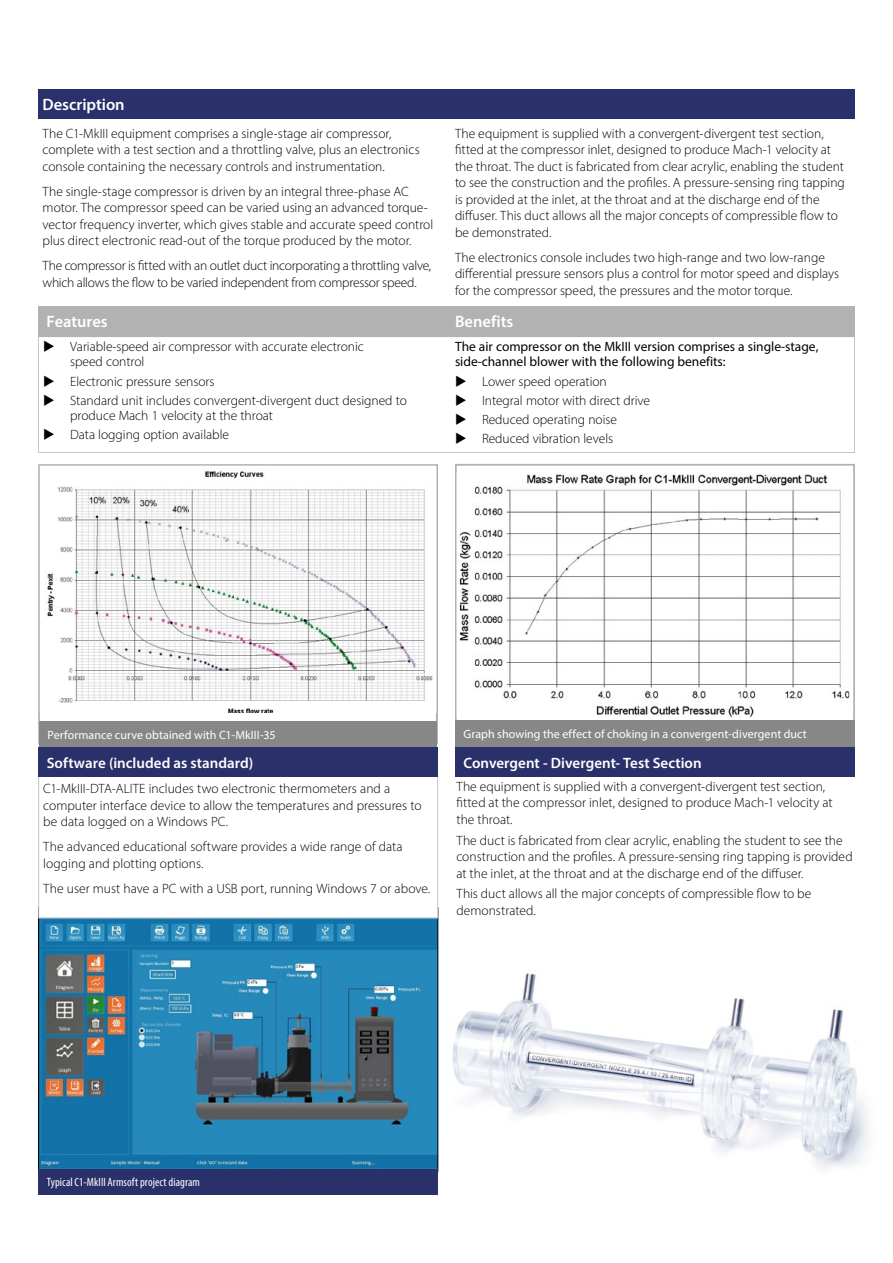
<style>
.page{position:relative;width:893px;height:1263px;background:#fff}
.page>*{position:absolute;margin:0;border:0;box-sizing:border-box;transform-origin:0 0}
.HeadingSOLID{font:600 16.5px "Myriad Pro";color:#fff}
.S_Series_Headings{font:600 16.5px "Myriad Pro";color:#fff}
.HeadingSOLID-2{font:600 15px "Myriad Pro";letter-spacing:.005em;color:#fff}
.Body_copy{font:300 13.5px/16.5px "Myriad Pro";color:#000}
.BOX_text_BULLETED_LI{font:300 13.5px/16.5px "Myriad Pro";color:#000}
.Body_copy-2{font:300 13.5px/16.5px "Myriad Pro";letter-spacing:-.02em;color:#000}
.BOX_text{font:13.5px/15px "Myriad Pro";letter-spacing:-.005em;color:#000}
.HeadingSOLID-3{font:12px "Myriad Pro";letter-spacing:.005em;color:#fff}
.HeadingSOLID-4{font:condensed 12px "Myriad Pro";letter-spacing:.01em;color:#fff}
</style>
<div class="page">
<img style="left:438px;top:935px;width:431px;height:237px">
<div style="left:38px;top:89px;width:817px;height:30px;background:#29306a"></div>
<svg style="left:38px;top:918px;width:400px;height:251px;background:#2f7598"></svg>
<div style="left:38px;top:1169px;width:400px;height:26px;background:#29306a"></div>
<img style="left:459px;top:474px;width:391px;height:244px">
<div style="left:455px;top:464px;width:400px;height:283px;border:2px solid #b3b2b2"></div>
<div style="left:455px;top:720px;width:399px;height:26px;background:#878787"></div>
<img style="left:47px;top:471px;width:386px;height:241px">
<div style="left:38px;top:464px;width:400px;height:280px;border:2px solid #b3b2b2"></div>
<div style="left:39px;top:721px;width:398px;height:26px;background:#878787"></div>
<div style="left:38px;top:336px;width:817px;height:117px;border:1px solid #c6c6c6"></div>
<div style="left:38px;top:306px;width:817px;height:30px;background:#b3b2b2"></div>
<div style="left:455px;top:747px;width:400px;height:30px;background:#29306a"></div>
<div style="left:38px;top:776px;width:400px;height:142px;border:1px solid #c6c6c6"></div>
<div style="left:38px;top:747px;width:400px;height:30px;background:#29306a"></div>
<p class="S_Series_Headings" style="left:43px;top:94px;width:84px">Description</p>
<p class="Body_copy" style="left:43px;top:125px;width:379px">The C1-MkIII equipment comprises a single-stage air compressor, complete with a test section and a throttling valve, plus an electronics console containing the necessary controls and instrumentation.</p>
<p class="Body_copy" style="left:43px;top:183px;width:392px">The single-stage compressor is driven by an integral three-phase AC motor. The compressor speed can be varied using an advanced torque&shy;vector frequency inverter, which gives stable and accurate speed control plus direct electronic read-out of the torque produced by the motor.</p>
<p class="Body_copy-2" style="left:43px;top:257px;width:390px">The compressor is fitted with an outlet duct incorporating a throttling valve, which allows the flow to be varied independent from compressor speed.</p>
<p class="Body_copy" style="left:455px;top:125px;width:391px">The equipment is supplied with a convergent-divergent test section, fitted at the compressor inlet, designed to produce Mach-1 velocity at the throat. The duct is fabricated from clear acrylic, enabling the student to see the construction and the profiles. A pressure-sensing ring tapping is provided at the inlet, at the throat and at the discharge end of the diffuser. This duct allows all the major concepts of compressible flow to be demonstrated.</p>
<p class="Body_copy" style="left:455px;top:249px;width:386px">The electronics console includes two high-range and two low-range differential pressure sensors plus a control for motor speed and displays for the compressor speed, the pressures and the motor torque.</p>
<p class="HeadingSOLID" style="left:47px;top:311px;width:63px">Features</p>
<p class="HeadingSOLID" style="left:455px;top:311px;width:60px">Benefits</p>
<p class="Body_copy" style="left:70px;top:339px;width:295px;line-height:15px;text-indent:-27px">◆ Variable-speed air compressor with accurate electronic speed control</p>
<p class="Body_copy" style="left:43px;top:373px;width:173px">◆ Electronic pressure sensors</p>
<p class="Body_copy" style="left:70px;top:393px;width:338px;line-height:15px;text-indent:-27px">◆ Standard unit includes convergent-divergent duct designed to produce Mach 1 velocity at the throat</p>
<p class="Body_copy" style="left:43px;top:426px;width:188px">◆ Data logging option available</p>
<p class="BOX_text" style="left:455px;top:339px;width:365px">The air compressor on the MkIII version comprises a single-stage, side-channel blower with the following benefits:</p>
<p class="Body_copy" style="left:455px;top:373px;width:153px">◆ Lower speed operation</p>
<p class="Body_copy" style="left:455px;top:392px;width:197px">◆ Integral motor with direct drive</p>
<p class="Body_copy" style="left:455px;top:411px;width:164px">◆ Reduced operating noise</p>
<p class="Body_copy" style="left:455px;top:430px;width:160px">◆ Reduced vibration levels</p>
<p class="HeadingSOLID-3" style="left:48px;top:727px;width:230px">Performance curve obtained with C1-MkIII-35</p>
<p class="HeadingSOLID-3" style="left:463px;top:726px;width:345px">Graph showing the effect of choking in a convergent-divergent duct</p>
<p class="HeadingSOLID-2" style="left:47px;top:753px;width:208px">Software (included as standard)</p>
<p class="BOX_text_BULLETED_LI" style="left:43px;top:780px;width:380px">C1-MkIII-DTA-ALITE includes two electronic thermometers and a computer interface device to allow the temperatures and pressures to be data logged on a Windows PC.</p>
<p class="BOX_text_BULLETED_LI" style="left:43px;top:838px;width:361px">The advanced educational software provides a wide range of data logging and plotting options.</p>
<p class="BOX_text_BULLETED_LI" style="left:43px;top:880px;width:388px">The user must have a PC with a USB port, running Windows 7 or above.</p>
<p class="HeadingSOLID-2" style="left:463px;top:753px;width:240px">Convergent - Divergent- Test Section</p>
<p class="Body_copy" style="left:456px;top:778px;width:378px">The equipment is supplied with a convergent-divergent test section, fitted at the compressor inlet, designed to produce Mach-1 velocity at the throat.</p>
<p class="Body_copy" style="left:456px;top:832px;width:398px">The duct is fabricated from clear acrylic, enabling the student to see the construction and the profiles. A pressure-sensing ring tapping is provided at the inlet, at the throat and at the discharge end of the diffuser.</p>
<p class="Body_copy" style="left:456px;top:885px;width:356px">This duct allows all the major concepts of compressible flow to be demonstrated.</p>
<p class="HeadingSOLID-4" style="left:47px;top:1175px;width:155px">Typical C1-MkIII Armsoft project diagram</p>
</div>
